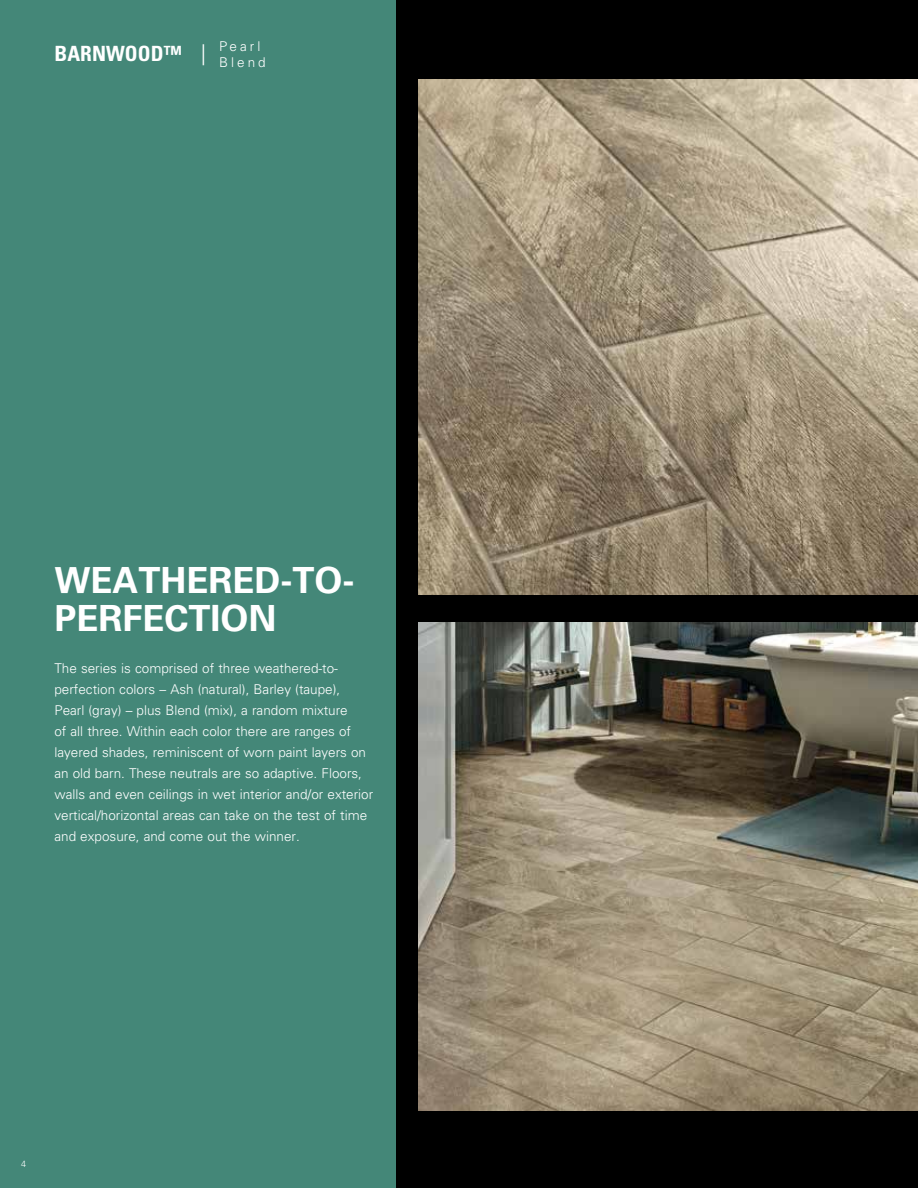
<style>
.page{position:relative;width:918px;height:1188px;background:#fff}
.page>*{position:absolute;margin:0;border:0;box-sizing:border-box;transform-origin:0 0}
.t1{font:700 36px/37.5px "Univers LT Std";color:#fff}
.t2{font:700 condensed 21px "Univers LT Std";letter-spacing:.005em;color:#fff}
.t3{font:300 13.5px/21px "Univers LT Std";color:#fff}
.t4{font:300 13.5px/16.2px "Univers LT Std";letter-spacing:.225em;color:#fff}
.t5{font:300 9px "Univers LT Std";color:#fff}
.s1{font-weight:300;font-stretch:normal}
</style>
<div class="page">
<div style="left:378px;top:0;width:540px;height:1188px;background:#000"></div>
<div style="left:0;top:0;width:396px;height:1188px;background:#448778"></div>
<img style="left:418px;top:622px;width:500px;height:489px">
<img style="left:418px;top:79px;width:500px;height:516px">
<h2 class="t2" style="left:54px;top:41px;width:153px">BARNWOOD™ <span class="s1">|</span></h2>
<p class="t4" style="left:219px;top:38px;width:48px">Pearl<br>Blend</p>
<h1 class="t1" style="left:54px;top:562px;width:301px">WEATHERED-TO-<br>PERFECTION</h1>
<p class="t3" style="left:54px;top:657px;width:320px">The series is comprised of three weathered-to&shy;perfection colors – Ash (natural), Barley (taupe), Pearl (gray) – plus Blend (mix), a random mixture<br>of all three. Within each color there are ranges of layered shades, reminiscent of worn paint layers on an old barn. These neutrals are so adaptive. Floors, walls and even ceilings in wet interior and/or exterior vertical/horizontal areas can take on the test of time and exposure, and come out the winner.</p>
<p class="t5" style="left:21px;top:1158px;width:7px">4</p>
</div>
